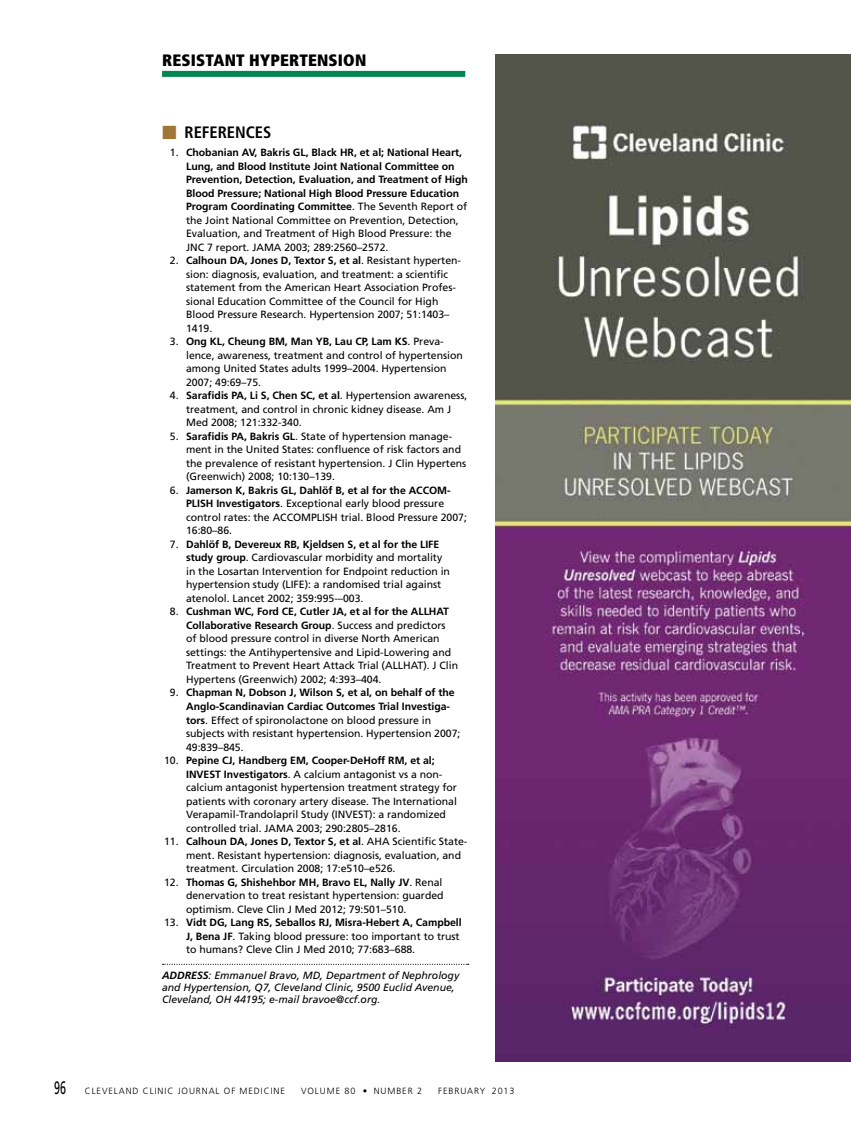
<style>
.page{position:relative;width:851px;height:1134px;background:#fff}
.page>*{position:absolute;margin:0;border:0;box-sizing:border-box;transform-origin:0 0}
.t1{font:900 condensed 16.5px "Frutiger LT Std";letter-spacing:.01em;color:#000}
.t2{font:700 condensed 16.5px "Frutiger LT Std";color:#000}
.t3{font:10.5px/13.5px "Frutiger LT Std";color:#000}
.t4{font:700 10.5px/13.5px "Frutiger LT Std";color:#000}
.t5{font:italic 10.5px/12px "Frutiger LT Std";color:#000}
.t6{font:300 9px "Frutiger LT Std";letter-spacing:.1em;color:#000}
.s1{font-family:"Universal Std Newswith Comm Pi";font-weight:400;font-stretch:normal;color:#a17739}
.s2{font-weight:400}
.s3{font-weight:700}
.s4{font-weight:400;font-size:18px}
</style>
<div class="page">
<svg style="left:163px;top:964px;width:305px;height:1px"></svg>
<div style="left:162px;top:71px;width:303px;height:6px;background:#008752"></div>
<img style="left:495px;top:54px;width:355px;height:1008px">
<h1 class="t1" style="left:162px;top:51px;width:206px">RESISTANT HYPERTENSION</h1>
<h1 class="t2" style="left:162px;top:123px;width:111px"><span class="s1">■</span> REFERENCES</h1>
<p class="t4" style="left:186px;top:146px;width:283px;text-indent:-16px"><span class="s2">1.</span> Chobanian AV, Bakris GL, Black HR, et al; National Heart, Lung, and Blood Institute Joint National Committee on Prevention, Detection, Evaluation, and Treatment of High Blood Pressure; National High Blood Pressure Education Program Coordinating Committee<span class="s2">. The Seventh Report of the Joint National Committee on Prevention, Detection, Evaluation, and Treatment of High Blood Pressure: the JNC 7 report. JAMA 2003; 289:2560–2572.</span></p>
<p class="t3" style="left:186px;top:254px;width:276px;text-indent:-16px">2. <span class="s3">Calhoun DA, Jones D, Textor S, et al</span>. Resistant hyperten&shy;sion: diagnosis, evaluation, and treatment: a scientific statement from the American Heart Association Profes&shy;sional Education Committee of the Council for High Blood Pressure Research. Hypertension 2007; 51:1403– 1419.</p>
<p class="t3" style="left:186px;top:335px;width:278px;text-indent:-16px">3. <span class="s3">Ong KL, Cheung BM, Man YB, Lau CP, Lam KS</span>. Preva&shy;lence, awareness, treatment and control of hypertension among United States adults 1999–2004. Hypertension 2007; 49:69–75.</p>
<p class="t3" style="left:186px;top:389px;width:283px;text-indent:-16px">4. <span class="s3">Sarafidis PA, Li S, Chen SC, et al</span>. Hypertension awareness, treatment, and control in chronic kidney disease. Am J<br>Med 2008; 121:332-340.</p>
<p class="t3" style="left:186px;top:430px;width:282px;text-indent:-16px">5. <span class="s3">Sarafidis PA, Bakris GL</span>. State of hypertension manage&shy;ment in the United States: confluence of risk factors and the prevalence of resistant hypertension. J Clin Hypertens (Greenwich) 2008; 10:130–139.</p>
<p class="t3" style="left:186px;top:484px;width:282px;text-indent:-16px">6. <span class="s3">Jamerson K, Bakris GL, Dahlöf B, et al for the ACCOM-PLISH Investigators</span>. Exceptional early blood pressure control rates: the ACCOMPLISH trial. Blood Pressure 2007; 16:80–86.</p>
<p class="t3" style="left:186px;top:538px;width:265px;text-indent:-16px">7. <span class="s3">Dahlöf B, Devereux RB, Kjeldsen S, et al for the LIFE study group</span>. Cardiovascular morbidity and mortality in the Losartan Intervention for Endpoint reduction in hypertension study (LIFE): a randomised trial against atenolol. Lancet 2002; 359:995-–003.</p>
<p class="t3" style="left:186px;top:605px;width:273px;text-indent:-16px">8. <span class="s3">Cushman WC, Ford CE, Cutler JA, et al for the ALLHAT Collaborative Research Group</span>. Success and predictors of blood pressure control in diverse North American settings: the Antihypertensive and Lipid-Lowering and Treatment to Prevent Heart Attack Trial (ALLHAT). J Clin Hypertens (Greenwich) 2002; 4:393–404.</p>
<p class="t3" style="left:186px;top:686px;width:276px;text-indent:-16px">9. <span class="s3">Chapman N, Dobson J, Wilson S, et al, on behalf of the Anglo-Scandinavian Cardiac Outcomes Trial Investiga&shy;tors</span>. Effect of spironolactone on blood pressure in subjects with resistant hypertension. Hypertension 2007; 49:839–845.</p>
<p class="t3" style="left:186px;top:754px;width:272px;text-indent:-22px">10. <span class="s3">Pepine CJ, Handberg EM, Cooper-DeHoff RM, et al; INVEST Investigators</span>. A calcium antagonist vs a non&shy;calcium antagonist hypertension treatment strategy for patients with coronary artery disease. The International Verapamil-Trandolapril Study (INVEST): a randomized controlled trial. JAMA 2003; 290:2805–2816.</p>
<p class="t3" style="left:186px;top:835px;width:283px;text-indent:-22px">11. <span class="s3">Calhoun DA, Jones D, Textor S, et al</span>. AHA Scientific State&shy;ment. Resistant hypertension: diagnosis, evaluation, and treatment. Circulation 2008; 17:e510–e526.</p>
<p class="t3" style="left:186px;top:875px;width:259px;text-align:justify;text-indent:-22px">12. <span class="s3">Thomas G, Shishehbor MH, Bravo EL, Nally JV</span>. Renal denervation to treat resistant hypertension: guarded optimism. Cleve Clin J Med 2012; 79:501–510.</p>
<p class="t3" style="left:186px;top:916px;width:277px;text-indent:-22px">13. <span class="s3">Vidt DG, Lang RS, Seballos RJ, Misra-Hebert A, Campbell<br>J, Bena JF</span>. Taking blood pressure: too important to trust to humans? Cleve Clin J Med 2010; 77:683–688.</p>
<p class="t5" style="left:162px;top:969px;width:299px"><span class="s3">ADDRESS</span>: Emmanuel Bravo, MD, Department of Nephrology and Hypertension, Q7, Cleveland Clinic, 9500 Euclid Avenue,<br>Cleveland, OH 44195; e-mail bravoe@ccf.org.</p>
<p class="t6" style="left:54px;top:1085px;width:232px"><span class="s4">96</span> CLEVELAND CLINIC JOURNAL OF MEDICINE</p>
<p class="t6" style="left:301px;top:1085px;width:122px">VOLUME 80 • NUMBER 2</p>
<p class="t6" style="left:438px;top:1085px;width:78px">FEBRUARY 2013</p>
</div>
